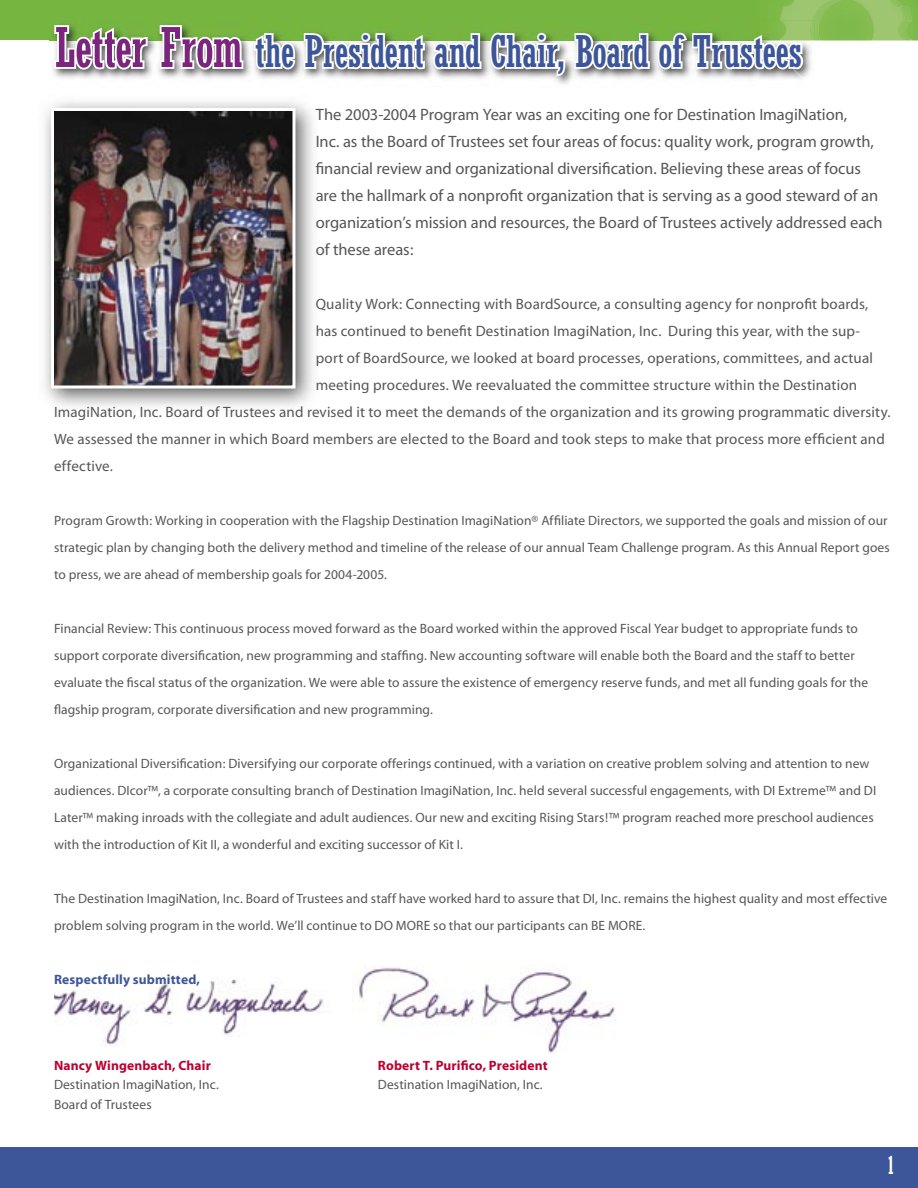
<style>
.page{position:relative;width:918px;height:1188px;background:#fff}
.page>*{position:absolute;margin:0;border:0;box-sizing:border-box;transform-origin:0 0}
.t1{font:condensed 48px "Rockwell B";letter-spacing:-.01em;color:#3d5699}
.t2{font:condensed 27px "Rockwell B";color:#fff}
.t3{font:16.5px/27px "Myriad";letter-spacing:-.005em;color:#565656}
.t4{font:15px "Myriad";letter-spacing:.01em;color:#565656}
.t5{font:13.5px/27px "Myriad";letter-spacing:.005em;color:#565656}
.t6{font:700 13.5px "Myriad";letter-spacing:.01em;color:#bc0030}
.t7{font:700 13.5px "Myriad";letter-spacing:.01em;color:#3d5699}
.s1{font-size:60px;color:#7b267c}
</style>
<div class="page">
<img style="left:55px;top:979px;width:269px;height:66px">
<img style="left:358px;top:967px;width:258px;height:87px">
<div style="left:0;top:1148px;width:918px;height:40px;background:#3d5699"></div>
<div style="left:0;top:0;width:918px;height:40px;background:#77b541"></div>
<img style="left:912px;top:19px;width:2px;height:21px">
<img style="left:905px;top:3px;width:4px;height:35px">
<img style="left:843px;top:40px;width:52px;height:1px">
<img style="left:783px;top:0;width:107px;height:40px">
<img style="left:906px;top:7px;width:6px;height:31px">
<img style="left:825px;top:40px;width:18px;height:1px">
<svg style="left:905px;top:0;width:3px;height:8px"></svg>
<img style="left:784px;top:1px;width:106px;height:6px">
<svg style="left:895px;top:38px;width:17px;height:3px"></svg>
<img style="left:890px;top:0;width:15px;height:40px">
<svg style="left:790px;top:0;width:5px;height:6px"></svg>
<svg style="left:780px;top:7px;width:4px;height:13px"></svg>
<svg style="left:899px;top:20px;width:13px;height:6px"></svg>
<img style="left:812px;top:1px;width:2px;height:19px">
<img style="left:857px;top:40px;width:15px;height:1px">
<img style="left:814px;top:0;width:61px;height:40px">
<img style="left:49px;top:38px;width:524px;height:46px">
<img style="left:778px;top:21px;width:2px;height:9px">
<img style="left:787px;top:20px;width:24px;height:10px">
<img style="left:780px;top:20px;width:7px;height:10px">
<img style="left:811px;top:20px;width:3px;height:10px">
<svg style="left:52px;top:25px;width:98px;height:46px"></svg>
<svg style="left:158px;top:25px;width:87px;height:46px"></svg>
<svg style="left:252px;top:32px;width:315px;height:46px"></svg>
<svg style="left:573px;top:30px;width:252px;height:49px"></svg>
<img style="left:44px;top:101px;width:269px;height:305px">
<img style="left:51px;top:108px;width:245px;height:280px">
<h1 class="t1" style="left:54px;top:19px;width:750px"><span class="s1">Letter From</span> the President and Chair, Board of Trustees</h1>
<p class="t3" style="left:316px;top:102px;width:568px">The 2003-2004 Program Year was an exciting one for Destination ImagiNation,<br>Inc. as the Board of Trustees set four areas of focus: quality work, program growth, financial review and organizational diversification. Believing these areas of focus are the hallmark of a nonprofit organization that is serving as a good steward of an organization’s mission and resources, the Board of Trustees actively addressed each of these areas:</p>
<p class="t4" style="left:316px;top:297px;width:554px">Quality Work: Connecting with BoardSource, a consulting agency for nonprofit boards,</p>
<p class="t4" style="left:316px;top:324px;width:546px">has continued to benefit Destination ImagiNation, Inc. During this year, with the sup-</p>
<p class="t4" style="left:316px;top:351px;width:559px">port of BoardSource, we looked at board processes, operations, committees, and actual</p>
<p class="t4" style="left:316px;top:378px;width:543px">meeting procedures. We reevaluated the committee structure within the Destination</p>
<p class="t4" style="left:54px;top:405px;width:838px">ImagiNation, Inc. Board of Trustees and revised it to meet the demands of the organization and its growing programmatic diversity.</p>
<p class="t4" style="left:54px;top:432px;width:832px">We assessed the manner in which Board members are elected to the Board and took steps to make that process more efficient and</p>
<p class="t4" style="left:54px;top:459px;width:61px">effective.</p>
<p class="t5" style="left:54px;top:508px;width:837px">Program Growth: Working in cooperation with the Flagship Destination ImagiNation® Affiliate Directors, we supported the goals and mission of our strategic plan by changing both the delivery method and timeline of the release of our annual Team Challenge program. As this Annual Report goes to press, we are ahead of membership goals for 2004-2005.</p>
<p class="t5" style="left:54px;top:616px;width:816px">Financial Review: This continuous process moved forward as the Board worked within the approved Fiscal Year budget to appropriate funds to support corporate diversification, new programming and staffing. New accounting software will enable both the Board and the staff to better evaluate the fiscal status of the organization. We were able to assure the existence of emergency reserve funds, and met all funding goals for the flagship program, corporate diversification and new programming.</p>
<p class="t5" style="left:54px;top:751px;width:824px">Organizational Diversification: Diversifying our corporate offerings continued, with a variation on creative problem solving and attention to new audiences. DIcor™, a corporate consulting branch of Destination ImagiNation, Inc. held several successful engagements, with DI Extreme™ and DI Later™ making inroads with the collegiate and adult audiences. Our new and exciting Rising Stars!™ program reached more preschool audiences with the introduction of Kit II, a wonderful and exciting successor of Kit I.</p>
<p class="t5" style="left:54px;top:886px;width:835px">The Destination ImagiNation, Inc. Board of Trustees and staff have worked hard to assure that DI, Inc. remains the highest quality and most effective problem solving program in the world. We’ll continue to DO MORE so that our participants can BE MORE.</p>
<p class="t7" style="left:54px;top:973px;width:148px">Respectfully submitted,</p>
<p class="t6" style="left:54px;top:1058px;width:158px">Nancy Wingenbach, Chair</p>
<p class="t6" style="left:378px;top:1058px;width:171px">Robert T. Purifico, President</p>
<p class="t5" style="left:54px;top:1072px;width:166px">Destination ImagiNation, Inc.</p>
<p class="t5" style="left:378px;top:1072px;width:166px">Destination ImagiNation, Inc.</p>
<p class="t5" style="left:54px;top:1091px;width:99px">Board of Trustees</p>
<h2 class="t2" style="left:886px;top:1147px;width:11px">1</h2>
</div>
